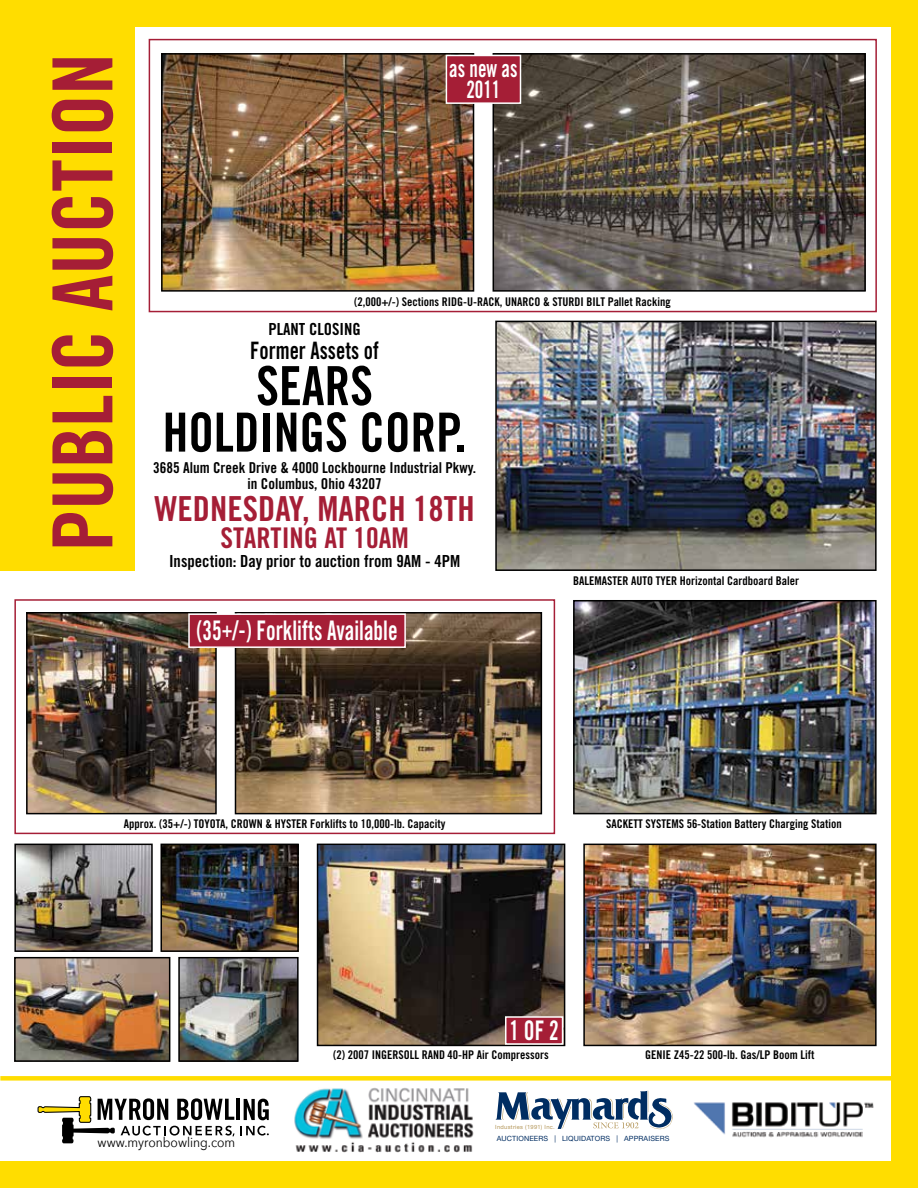
<style>
.page{position:relative;width:918px;height:1188px;background:#fff}
.page>*{position:absolute;margin:0;border:0;box-sizing:border-box;transform-origin:0 0}
.t1{font:82.95px "Trade Gothic Bold Cond Twenty";color:#a51e36}
.t2{font:54px/46.5px "Trade Gothic Bold Cond Twenty";color:#000;text-align:center;scale:.95 1}
.t3{font:34.5px "Trade Gothic Bold Cond Twenty";color:#a51e36}
.t4{font:28.5px "Trade Gothic Bold Cond Twenty";color:#a51e36}
.t5{font:27px "Trade Gothic Bold Cond Twenty";color:#fff;scale:.8 1}
.t6{font:24px "Trade Gothic Bold Cond Twenty";color:#000;scale:.87 1}
.t7{font:24px/21px "Trade Gothic Bold Cond Twenty";color:#fff;text-align:center;scale:.8 1}
.t8{font:16.65px "Trade Gothic Bold Cond Twenty";color:#000}
.t9{font:15px/16.5px "Trade Gothic Bold Cond Twenty";color:#000;text-align:center}
.t10{font:13.5px "Avenir Next";color:#000;scale:.9 1}
.t11{font:12px "Trade Gothic Bold Cond Twenty";color:#000}
.t12{font:7.2px "Helvetica Neue";letter-spacing:.02em;color:#002d62}
.t13{font:5.7px "Helvetica Neue";letter-spacing:.05em;color:#b4975a}
.s1{font-size:22.5px}
</style>
<div class="page">
<div style="left:0;top:23px;width:135px;height:548px;background:#fd0"></div>
<div style="left:0;top:0;width:918px;height:27px;background:#fd0"></div>
<div style="left:891px;top:0;width:27px;height:1188px;background:#fd0"></div>
<img style="left:164px;top:56px;width:307px;height:233px">
<div style="left:161px;top:53px;width:313px;height:239px;border:2px solid #000"></div>
<img style="left:496px;top:56px;width:367px;height:233px">
<div style="left:493px;top:53px;width:373px;height:239px;border:2px solid #000"></div>
<img style="left:498px;top:324px;width:376px;height:244px">
<div style="left:495px;top:321px;width:382px;height:250px;border:2px solid #000"></div>
<img style="left:29px;top:615px;width:185px;height:196px">
<div style="left:26px;top:612px;width:191px;height:202px;border:2px solid #000"></div>
<img style="left:238px;top:615px;width:301px;height:196px">
<div style="left:235px;top:612px;width:307px;height:202px;border:2px solid #000"></div>
<img style="left:576px;top:603px;width:298px;height:208px">
<div style="left:573px;top:600px;width:304px;height:214px;border:2px solid #000"></div>
<img style="left:163px;top:847px;width:133px;height:102px">
<div style="left:160px;top:844px;width:139px;height:108px;border:2px solid #000"></div>
<img style="left:320px;top:847px;width:242px;height:196px">
<div style="left:317px;top:844px;width:248px;height:202px;border:2px solid #000"></div>
<img style="left:586px;top:847px;width:288px;height:196px">
<div style="left:583px;top:844px;width:294px;height:202px;border:2px solid #000"></div>
<div style="left:0;top:1076px;width:905px;height:5px;background:#fd0"></div>
<img style="left:694px;top:1102px;width:180px;height:36px">
<img style="left:294px;top:1087px;width:180px;height:66px">
<svg style="left:37px;top:1096px;width:232px;height:47px"></svg>
<svg style="left:495px;top:1091px;width:178px;height:38px"></svg>
<div style="left:0;top:1161px;width:918px;height:27px;background:#fd0"></div>
<img style="left:17px;top:847px;width:133px;height:102px">
<div style="left:14px;top:844px;width:139px;height:108px;border:2px solid #000"></div>
<img style="left:17px;top:960px;width:150px;height:99px">
<div style="left:14px;top:957px;width:156px;height:105px;border:2px solid #000"></div>
<img style="left:181px;top:960px;width:115px;height:99px">
<div style="left:178px;top:957px;width:121px;height:105px;border:2px solid #000"></div>
<div style="left:189px;top:614px;width:216px;height:33px;background:#a51e36"></div>
<div style="left:188px;top:613px;width:218px;height:35px;border:2px solid #fff"></div>
<div style="left:506px;top:1017px;width:57px;height:27px;background:#a51e36"></div>
<div style="left:505px;top:1016px;width:58px;height:29px;border:2px solid #fff"></div>
<div style="left:14px;top:599px;width:541px;height:235px;border:2px solid #a51e36"></div>
<div style="left:149px;top:39px;width:728px;height:273px;border:2px solid #a51e36"></div>
<div style="left:446px;top:55px;width:74px;height:48px;background:#a51e36"></div>
<div style="left:446px;top:55px;width:75px;height:49px;border:2px solid #fff"></div>
<h1 class="t1" style="left:32px;top:551px;width:500px;rotate:-90deg">PUBLIC AUCTION</h1>
<h3 class="t7" style="left:449px;top:57px;width:87px">as new as<br>2011</h3>
<p class="t11" style="left:354px;top:294px;width:318px">(2,000+/-) Sections RIDG-U-RACK, UNARCO &amp; STURDI BILT Pallet Racking</p>
<h3 class="t8" style="left:268px;top:319px;width:94px">PLANT CLOSING</h3>
<h3 class="t6" style="left:250px;top:335px;width:149px">Former Assets of</h3>
<h2 class="t2" style="left:163px;top:362px;width:322px">SEARS<br>HOLDINGS CORP.</h2>
<p class="t9" style="left:153px;top:459px;width:325px">3685 Alum Creek Drive &amp; 4000 Lockbourne Industrial Pkwy. in Columbus, Ohio 43207</p>
<h3 class="t3" style="left:155px;top:487px;width:321px">WEDNESDAY, MARCH 18TH</h3>
<h3 class="t4" style="left:220px;top:520px;width:190px">STARTING AT 10AM</h3>
<h3 class="t8" style="left:169px;top:551px;width:293px">Inspection: Day prior to auction from 9AM - 4PM</h3>
<h3 class="t5" style="left:197px;top:614px;width:253px">(35<span class="s1">+</span>/-) Forklifts Available</h3>
<p class="t11" style="left:573px;top:573px;width:227px">BALEMASTER AUTO TYER Horizontal Cardboard Baler</p>
<p class="t11" style="left:124px;top:817px;width:323px">Approx. (35+/-) TOYOTA, CROWN &amp; HYSTER Forklifts to 10,000-lb. Capacity</p>
<p class="t11" style="left:606px;top:817px;width:237px">SACKETT SYSTEMS 56-Station Battery Charging Station</p>
<h3 class="t5" style="left:510px;top:1014px;width:63px">1 OF 2</h3>
<p class="t11" style="left:333px;top:1047px;width:217px">(2) 2007 INGERSOLL RAND 40-HP Air Compressors</p>
<p class="t11" style="left:645px;top:1047px;width:171px">GENIE Z45-22 500-lb. Gas/LP Boom Lift</p>
<p class="t10" style="left:98px;top:1131px;width:154px">www.myronbowling.com</p>
<p class="t13" style="left:495px;top:1123px;width:61px">Industries (1991) Inc.</p>
<p class="t12" style="left:497px;top:1134px;width:174px">AUCTIONEERS | LIQUIDATORS | APPRAISERS</p>
</div>
